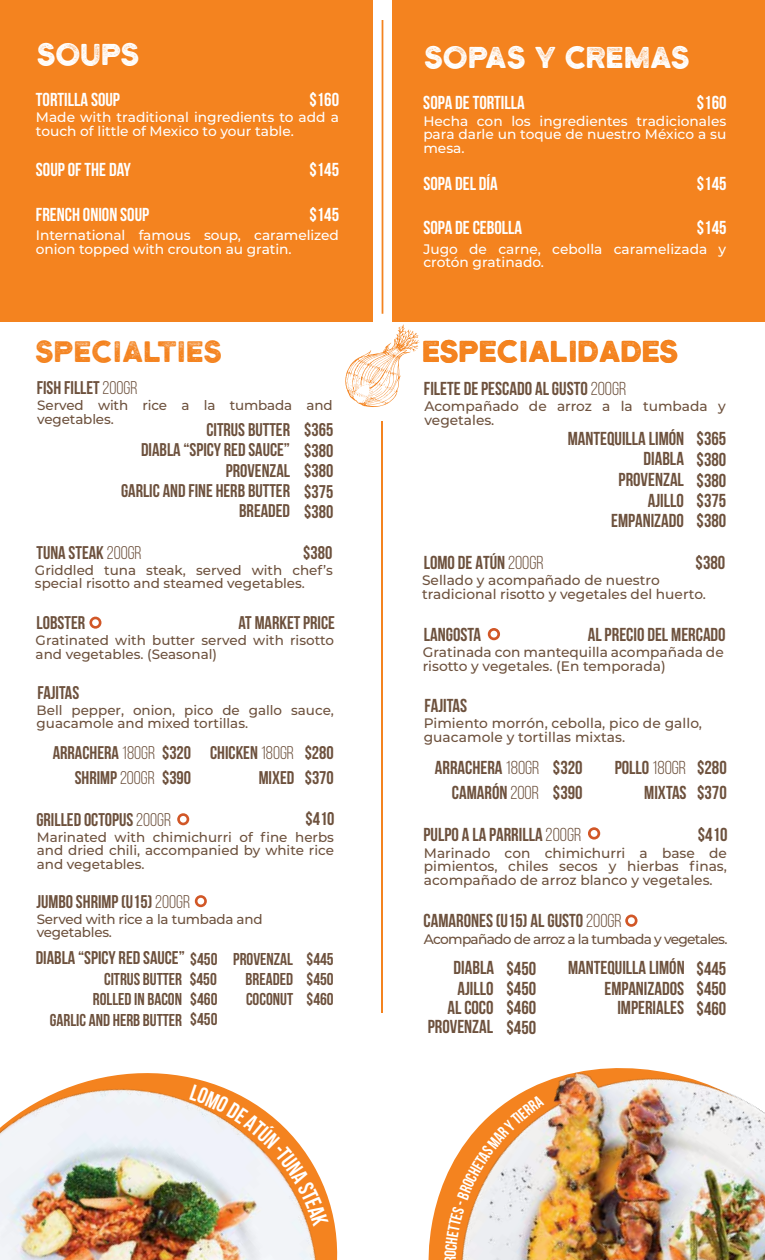
<style>
.page{position:relative;width:765px;height:1260px;background:#fff}
.page>*{position:absolute;margin:0;border:0;box-sizing:border-box;transform-origin:0 0}
.t1{font:35px "Henrik";color:#fff}
.t2{font:35px "Henrik";color:#f4831f}
.t3{font:34.38px "Henrik";color:#f4831f}
.t4{font:700 18.75px/19.6px "Bebas Neue";color:#6d513d;text-align:right}
.t5{font:700 18.75px "Bebas Neue";color:#fff}
.t6{font:700 18.38px "Bebas Neue";color:#6d513d}
.t7{font:700 17.12px "Bebas Neue";color:#6d513d}
.t8{font:500 13.75px/13.8px "Montserrat";color:#6d513d}
.t9{font:500 13.75px/13.8px "Montserrat";color:#fff}
.t10{font:500 13.75px "Montserrat";letter-spacing:-.055em;color:#6d513d}
.t11{font:500 13.5px/13.5px "Montserrat";color:#6d513d}
.t12{font:500 13.5px/13.5px "Montserrat";letter-spacing:-.02em;color:#6d513d}
.s1{font-weight:400}
.s2{font-size:17.12px}
</style>
<div class="page">
<div style="left:0;top:0;width:372px;height:321px;background:#f4831f"></div>
<div style="left:392px;top:0;width:373px;height:321px;background:#f4831f"></div>
<svg style="left:345px;top:325px;width:75px;height:82px"></svg>
<svg style="left:0;top:1073px;width:338px;height:187px"></svg>
<img style="left:12px;top:1085px;width:305px;height:175px">
<hr style="left:382px;top:421px;width:1px;height:591px;background:#f4831f">
<hr style="left:382px;top:20px;width:1px;height:294px;background:#f4831f">
<img style="left:428px;top:1068px;width:337px;height:192px">
<svg style="left:195px;top:895px;width:12px;height:12px"></svg>
<svg style="left:177px;top:813px;width:12px;height:12px"></svg>
<svg style="left:89px;top:617px;width:12px;height:12px"></svg>
<svg style="left:488px;top:628px;width:12px;height:12px"></svg>
<svg style="left:588px;top:827px;width:12px;height:13px"></svg>
<svg style="left:625px;top:915px;width:13px;height:12px"></svg>
<svg style="left:190px;top:1084px;width:139px;height:143px"></svg>
<svg style="left:444px;top:1095px;width:100px;height:165px"></svg>
<h1 class="t1" style="left:38px;top:40px;width:104px">SOUPS</h1>
<p class="t5" style="left:309px;top:89px;width:31px">$160</p>
<p class="t5" style="left:36px;top:89px;width:86px">TORTILLA SOUP</p>
<p class="t9" style="left:36px;top:110px;width:305px">Made with traditional ingredients to add a touch of little of Mexico to your table.</p>
<p class="t5" style="left:36px;top:160px;width:96px">SOUP OF THE DAY</p>
<p class="t5" style="left:309px;top:160px;width:31px">$145</p>
<p class="t5" style="left:36px;top:204px;width:115px">FRENCH ONION SOUP</p>
<p class="t5" style="left:309px;top:204px;width:31px">$145</p>
<p class="t9" style="left:36px;top:228px;width:305px">International famous soup, caramelized onion topped with crouton au gratin.</p>
<h2 class="t3" style="left:37px;top:338px;width:188px">SPECIALTIES</h2>
<p class="t6" style="left:37px;top:378px;width:102px">FISH FILLET <span class="s1">200GR</span></p>
<p class="t11" style="left:37px;top:398px;width:297px">Served with rice a la tumbada and vegetables.</p>
<p class="t6" style="left:206px;top:420px;width:85px">CITRUS BUTTER</p>
<p class="t6" style="left:141px;top:440px;width:194px">DIABLA “SPICY RED SAUCE” $380</p>
<p class="t6" style="left:226px;top:460px;width:109px">PROVENZAL $380</p>
<p class="t6" style="left:121px;top:481px;width:214px">GARLIC AND FINE HERB BUTTER $375</p>
<p class="t6" style="left:239px;top:501px;width:96px">BREADED $380</p>
<p class="t6" style="left:304px;top:420px;width:31px">$365</p>
<p class="t6" style="left:303px;top:542px;width:31px">$380</p>
<p class="t6" style="left:37px;top:542px;width:107px">TUNA STEAK <span class="s1">200GR</span></p>
<p class="t11" style="left:35px;top:563px;width:299px">Griddled tuna steak, served with chef’s special risotto and steamed vegetables.</p>
<p class="t6" style="left:37px;top:613px;width:50px">LOBSTER</p>
<p class="t6" style="left:239px;top:613px;width:98px">AT MARKET PRICE</p>
<p class="t11" style="left:36px;top:633px;width:300px">Gratinated with butter served with risotto and vegetables. (Seasonal)</p>
<p class="t6" style="left:37px;top:682px;width:43px">FAJITAS</p>
<p class="t11" style="left:37px;top:703px;width:299px">Bell pepper, onion, pico de gallo sauce, guacamole and mixed tortillas.</p>
<p class="t6" style="left:53px;top:743px;width:283px">ARRACHERA <span class="s1">180GR</span> $320 CHICKEN <span class="s1">180GR</span> $280</p>
<p class="t6" style="left:75px;top:767px;width:118px">SHRIMP <span class="s1">200GR</span> $390</p>
<p class="t6" style="left:259px;top:767px;width:77px">MIXED $370</p>
<p class="t6" style="left:305px;top:809px;width:31px">$410</p>
<p class="t6" style="left:36px;top:809px;width:136px">GRILLED OCTOPUS <span class="s1">200GR</span></p>
<p class="t11" style="left:37px;top:830px;width:299px;text-align:justify">Marinated with chimichurri of fine herbs and dried chili, accompanied by white rice and vegetables.</p>
<p class="t6" style="left:36px;top:891px;width:155px">JUMBO SHRIMP (U15) <span class="s1">200GR</span></p>
<p class="t12" style="left:37px;top:912px;width:227px">Served with rice a la tumbada and vegetables.</p>
<p class="t6" style="left:36px;top:948px;width:183px">DIABLA “SPICY RED SAUCE” <span class="s2">$450</span></p>
<p class="t7" style="left:233px;top:950px;width:61px">PROVENZAL</p>
<p class="t7" style="left:307px;top:949px;width:29px">$445</p>
<p class="t7" style="left:104px;top:969px;width:114px">CITRUS BUTTER $450</p>
<p class="t7" style="left:246px;top:970px;width:90px">BREADED $450</p>
<p class="t7" style="left:93px;top:989px;width:91px">ROLLED IN BACON</p>
<p class="t7" style="left:307px;top:990px;width:29px">$460</p>
<p class="t7" style="left:190px;top:989px;width:29px">$460</p>
<p class="t7" style="left:246px;top:989px;width:49px">COCONUT</p>
<p class="t7" style="left:190px;top:1010px;width:29px">$450</p>
<p class="t7" style="left:50px;top:1011px;width:134px">GARLIC AND HERB BUTTER</p>
<h1 class="t1" style="left:426px;top:43px;width:267px">SOPAS Y CREMAS</h1>
<p class="t5" style="left:697px;top:92px;width:31px">$160</p>
<p class="t5" style="left:423px;top:92px;width:103px">SOPA DE TORTILLA</p>
<p class="t9" style="left:423px;top:113px;width:305px;text-align:justify">Hecha con los ingredientes tradicionales para darle un toque de nuestro México a su mesa.</p>
<p class="t5" style="left:423px;top:174px;width:76px">SOPA DEL DÍA</p>
<p class="t5" style="left:697px;top:174px;width:31px">$145</p>
<p class="t5" style="left:423px;top:218px;width:100px">SOPA DE CEBOLLA</p>
<p class="t5" style="left:697px;top:218px;width:31px">$145</p>
<p class="t9" style="left:423px;top:241px;width:305px">Jugo de carne, cebolla caramelizada y crotón gratinado.</p>
<h1 class="t2" style="left:424px;top:338px;width:258px">ESPECIALIDADES</h1>
<p class="t4" style="left:424px;top:378px;width:204px">FILETE DE PESCADO AL GUSTO <span class="s1">200GR</span></p>
<p class="t8" style="left:424px;top:399px;width:303px">Acompañado de arroz a la tumbada y vegetales.</p>
<p class="t4" style="left:568px;top:428px;width:118px">MANTEQUILLA LIMÓN</p>
<p class="t4" style="left:644px;top:449px;width:84px">DIABLA $380</p>
<p class="t4" style="left:619px;top:470px;width:109px">PROVENZAL $380</p>
<p class="t4" style="left:648px;top:491px;width:80px">AJILLO $375</p>
<p class="t4" style="left:611px;top:510px;width:117px">EMPANIZADO $380</p>
<p class="t4" style="left:697px;top:428px;width:31px">$365</p>
<p class="t4" style="left:424px;top:552px;width:122px">LOMO DE ATÚN <span class="s1">200GR</span></p>
<p class="t8" style="left:422px;top:573px;width:285px">Sellado y acompañado de nuestro tradicional risotto y vegetales del huerto.</p>
<p class="t4" style="left:696px;top:552px;width:31px">$380</p>
<p class="t4" style="left:424px;top:624px;width:59px">LANGOSTA</p>
<p class="t4" style="left:588px;top:624px;width:139px">AL PRECIO DEL MERCADO</p>
<p class="t8" style="left:423px;top:645px;width:303px">Gratinada con mantequilla acompañada de risotto y vegetales. (En temporada)</p>
<p class="t4" style="left:425px;top:695px;width:44px">FAJITAS</p>
<p class="t8" style="left:424px;top:716px;width:280px">Pimiento morrón, cebolla, pico de gallo, guacamole y tortillas mixtas.</p>
<p class="t4" style="left:435px;top:757px;width:149px">ARRACHERA <span class="s1">180GR</span> $320</p>
<p class="t4" style="left:615px;top:757px;width:114px">POLLO <span class="s1">180GR</span> $280</p>
<p class="t4" style="left:452px;top:782px;width:132px">CAMARÓN <span class="s1">200R</span> $390</p>
<p class="t4" style="left:644px;top:782px;width:84px">MIXTAS $370</p>
<p class="t4" style="left:698px;top:824px;width:31px">$410</p>
<p class="t4" style="left:423px;top:825px;width:159px">PULPO A LA PARRILLA <span class="s1">200GR</span></p>
<p class="t8" style="left:424px;top:845px;width:305px;text-align:justify">Marinado con chimichurri a base de pimientos, chiles secos y hierbas finas, acompañado de arroz blanco y vegetales.</p>
<p class="t4" style="left:423px;top:911px;width:200px">CAMARONES (U15) AL GUSTO <span class="s1">200GR</span></p>
<p class="t10" style="left:424px;top:929px;width:305px">Acompañado de arroz a la tumbada y vegetales.</p>
<p class="t4" style="left:428px;top:958px;width:110px">DIABLA $450<br>AJILLO $450<br>AL COCO $460<br>PROVENZAL $450</p>
<p class="t4" style="left:568px;top:957px;width:160px;line-height:20.1px">MANTEQUILLA LIMÓN $445<br>EMPANIZADOS $450<br>IMPERIALES $460</p>
</div>
